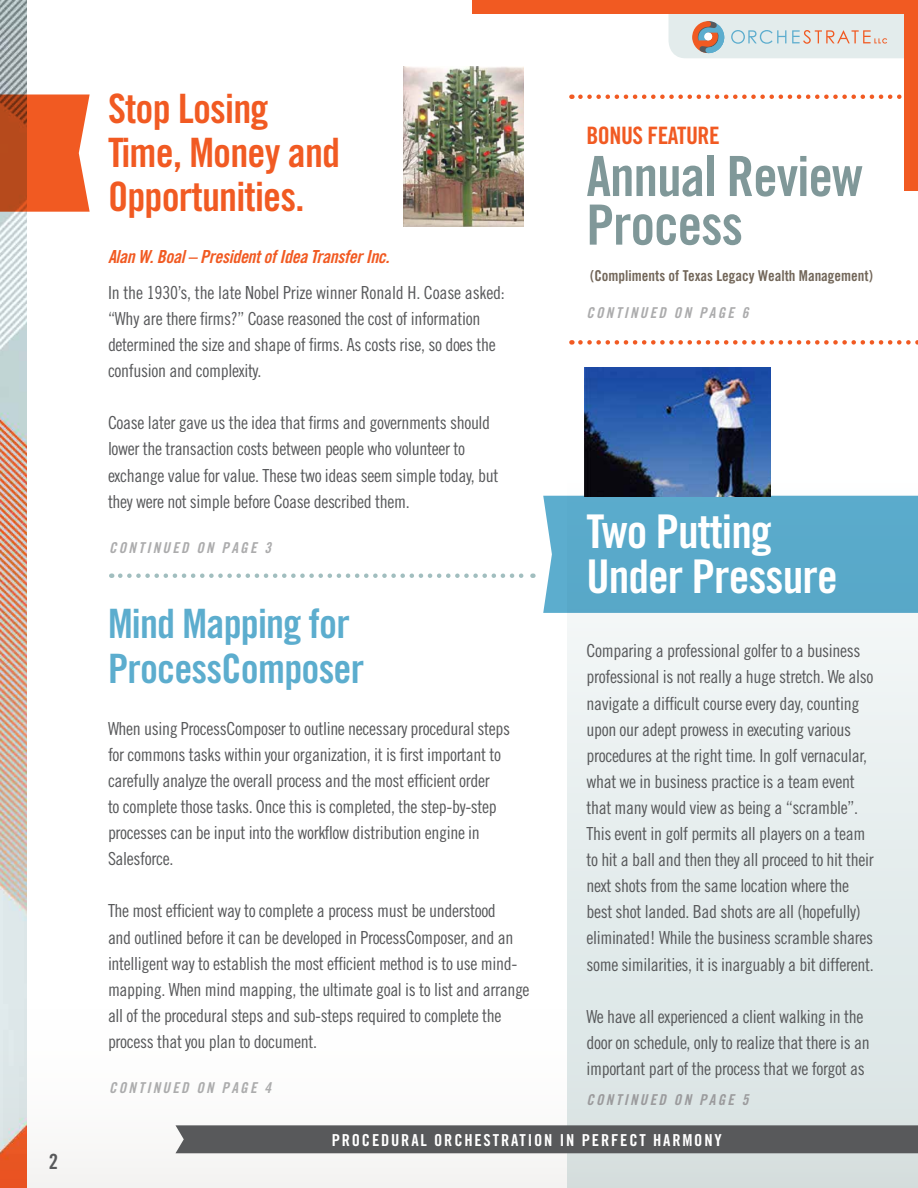
<style>
.page{position:relative;width:918px;height:1188px;background:#fff}
.page>*{position:absolute;margin:0;border:0;box-sizing:border-box;transform-origin:0 0}
.t1{font:55.5px/48.6px "Trade Gothic Bold Cond Twenty";letter-spacing:-.02em;color:#809899}
.t2{font:46.5px/44.1px "Trade Gothic Bold Cond Twenty";letter-spacing:-.02em;color:#fff}
.t3{font:40.5px/44.1px "Trade Gothic Bold Cond Twenty";letter-spacing:-.02em;color:#f15a22}
.t4{font:40.5px/44.1px "Trade Gothic Bold Cond Twenty";letter-spacing:-.02em;color:#5cadce}
.t5{font:24px "Trade Gothic Bold Cond Twenty";letter-spacing:-.02em;color:#f15a22}
.t6{font:21px "Trade Gothic Bold Cond Twenty";color:#58595b}
.t7{font:18px/26.1px "Trade Gothic Cond Eighteen";letter-spacing:-.02em;color:#58595b}
.t8{font:18px "Trade Gothic Bold Cond Twenty Obl";letter-spacing:-.02em;color:#f15a22}
.t9{font:16.5px "Trade Gothic Bold Cond Twenty";letter-spacing:.11em;color:#fff}
.t10{font:15px "Trade Gothic Bold Cond Twenty Obl";letter-spacing:.15em;color:#acacad}
.t11{font:15px "Trade Gothic Bold Cond Twenty";color:#726659}
.t12{font:15px "Trade Gothic Bold Cond Twenty Obl";letter-spacing:.15em;color:#9b9b9d}
</style>
<div class="page">
<img style="left:0;top:0;width:27px;height:1188px">
<div style="left:904px;top:0;width:14px;height:190px;background:#f15a22"></div>
<div style="left:472px;top:0;width:446px;height:14px;background:#f15a22"></div>
<svg style="left:669px;top:14px;width:235px;height:44px;background:#dbdfdd"></svg>
<svg style="left:0;top:94px;width:90px;height:118px;background:#de5f2e"></svg>
<img style="left:403px;top:66px;width:121px;height:161px">
<div style="left:879px;top:26px;width:11px;height:10px;background:#e3ecec"></div>
<svg style="left:120px;top:573px;width:413px;height:5px"></svg>
<svg style="left:580px;top:95px;width:322px;height:4px"></svg>
<svg style="left:580px;top:340px;width:338px;height:5px"></svg>
<svg style="left:567px;top:477px;width:351px;height:711px"></svg>
<div style="left:543px;top:496px;width:375px;height:117px;background:#59aaca"></div>
<img style="left:584px;top:367px;width:186px;height:129px">
<div style="left:176px;top:1125px;width:742px;height:28px;background:#58595b"></div>
<p class="t6" style="left:49px;top:1149px;width:11px">2</p>
<h3 class="t3" style="left:108px;top:86px;width:234px">Stop Losing<br>Time, Money and<br>Opportunities.</h3>
<p class="t8" style="left:108px;top:246px;width:283px">ALAN W. BOAL – PRESIDENT OF IDEA TRANSFER INC.</p>
<p class="t7" style="left:108px;top:279px;width:398px">In the 1930’s, the late Nobel Prize winner Ronald H. Coase asked: “Why are there firms?” Coase reasoned the cost of information determined the size and shape of firms. As costs rise, so does the confusion and complexity.</p>
<p class="t7" style="left:108px;top:410px;width:392px">Coase later gave us the idea that firms and governments should lower the transaction costs between people who volunteer to exchange value for value. These two ideas seem simple today, but they were not simple before Coase described them.</p>
<p class="t10" style="left:109px;top:538px;width:164px">CONTINUED ON PAGE 3</p>
<h3 class="t5" style="left:586px;top:121px;width:135px">Bonus Feature</h3>
<h1 class="t1" style="left:586px;top:152px;width:278px">Annual Review<br>Process</h1>
<p class="t11" style="left:590px;top:267px;width:284px">(Compliments of Texas Legacy Wealth Management)</p>
<p class="t10" style="left:586px;top:303px;width:164px">CONTINUED ON PAGE 6</p>
<h2 class="t2" style="left:586px;top:509px;width:253px">Two Putting<br>Under Pressure</h2>
<h3 class="t4" style="left:108px;top:602px;width:258px">Mind Mapping for<br>ProcessComposer</h3>
<p class="t7" style="left:108px;top:715px;width:404px">When using ProcessComposer to outline necessary procedural steps for commons tasks within your organization, it is first important to carefully analyze the overall process and the most efficient order<br>to complete those tasks. Once this is completed, the step-by-step processes can be input into the workflow distribution engine in Salesforce.</p>
<p class="t7" style="left:108px;top:898px;width:423px">The most efficient way to complete a process must be understood<br>and outlined before it can be developed in ProcessComposer, and an intelligent way to establish the most efficient method is to use mind&shy;mapping. When mind mapping, the ultimate goal is to list and arrange all of the procedural steps and sub-steps required to complete the process that you plan to document.</p>
<p class="t7" style="left:586px;top:638px;width:289px">Comparing a professional golfer to a business professional is not really a huge stretch. We also navigate a difficult course every day, counting upon our adept prowess in executing various procedures at the right time. In golf vernacular, what we in business practice is a team event that many would view as being a “scramble”.<br>This event in golf permits all players on a team to hit a ball and then they all proceed to hit their next shots from the same location where the best shot landed. Bad shots are all (hopefully) eliminated! While the business scramble shares some similarities, it is inarguably a bit different.</p>
<p class="t7" style="left:586px;top:1003px;width:285px">We have all experienced a client walking in the door on schedule, only to realize that there is an important part of the process that we forgot as</p>
<p class="t12" style="left:586px;top:1090px;width:164px">CONTINUED ON PAGE 5</p>
<p class="t9" style="left:332px;top:1130px;width:391px">Procedural Orchestration in Perfect Harmony</p>
<p class="t10" style="left:109px;top:1079px;width:164px">CONTINUED ON PAGE 4</p>
</div>
